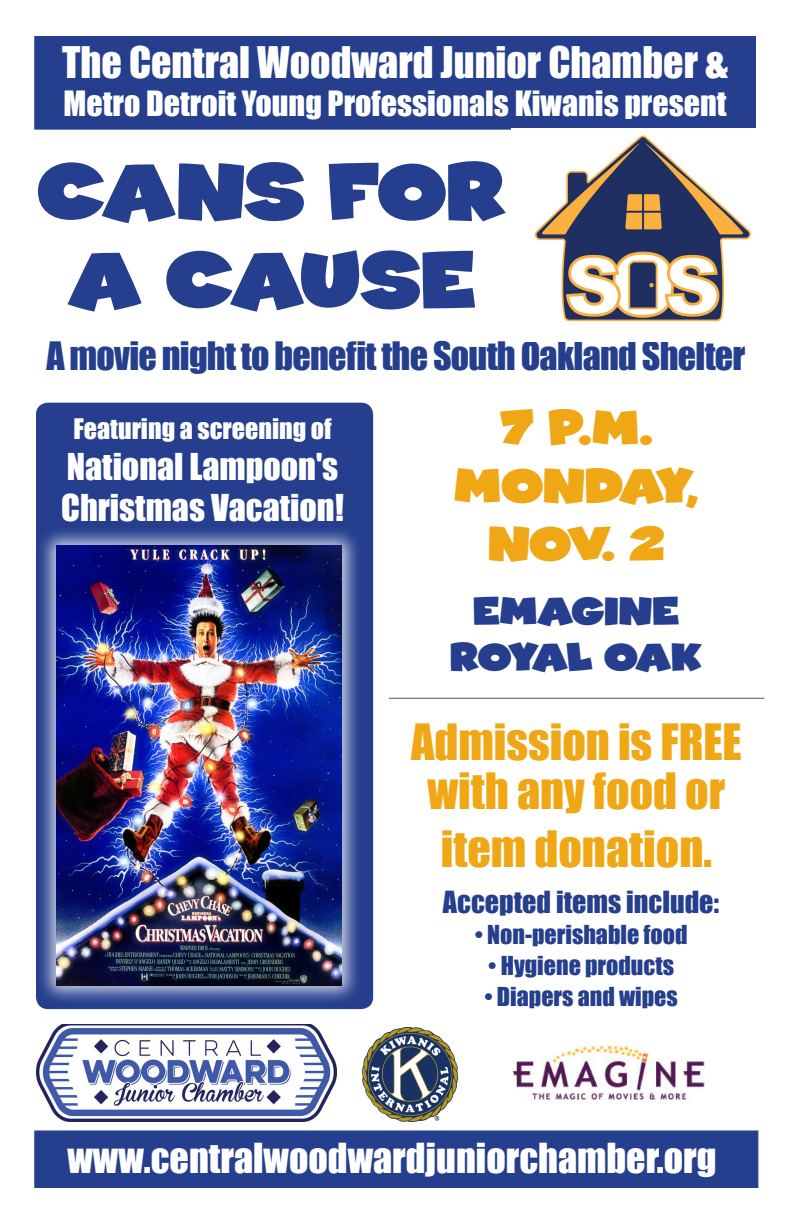
<style>
.page{position:relative;width:792px;height:1224px;background:#fff}
.page>*{position:absolute;margin:0;border:0;box-sizing:border-box;transform-origin:0 0}
.t1{font:900 82px "Coop";letter-spacing:-.025em;color:#253f8e}
.t2{font:900 50px "Coop";letter-spacing:-.03em;color:#efa715}
.t3{font:46px/49.2px "Impact";color:#efa715;text-align:center}
.t4{font:40px "Impact";color:#fff}
.t5{font:900 40px/46px "Coop";letter-spacing:-.035em;color:#253f8e;text-align:center}
.t6{font:38px "Impact";color:#fff}
.t7{font:36px "Impact";letter-spacing:-.02em;color:#253f8e}
.t8{font:34px/40.8px "Impact";color:#fff}
.t9{font:32px "Impact";color:#fff}
.t10{font:28px "Impact";color:#253f8e}
.t11{font:26px "Impact";color:#fff}
.t12{font:24px "Impact";color:#253f8e}
</style>
<div class="page">
<div style="left:36px;top:403px;width:337px;height:606px;background:#253f8e;border-radius:12px"></div>
<div style="left:34px;top:36px;width:722px;height:94px;background:#253f8e;border:1px solid #253f8e"></div>
<div style="left:36px;top:526px;width:326px;height:479px;background:#fff;opacity:.75"></div>
<img style="left:56px;top:546px;width:286px;height:439px">
<img style="left:363px;top:1027px;width:94px;height:94px">
<img style="left:36px;top:1025px;width:300px;height:97px">
<img style="left:512px;top:1045px;width:193px;height:56px">
<div style="left:34px;top:1130px;width:724px;height:58px;background:#253f8e;border:1px solid #253f8e"></div>
<img style="left:512px;top:129px;width:244px;height:193px">
<hr style="left:389px;top:698px;width:375px;height:1px;background:#57585a">
<p class="t4" style="left:62px;top:31px;width:667px">The Central Woodward Junior Chamber &amp;</p>
<p class="t9" style="left:64px;top:79px;width:665px">Metro Detroit Young Professionals Kiwanis present</p>
<p class="t1" style="left:37px;top:135px;width:471px">CANS FOR</p>
<p class="t1" style="left:67px;top:224px;width:411px">A CAUSE</p>
<p class="t7" style="left:46px;top:328px;width:701px">A movie night to benefit the South Oakland Shelter</p>
<p class="t11" style="left:73px;top:409px;width:260px">Featuring a screening of</p>
<p class="t8" style="left:61px;top:445px;width:284px">National Lampoon's<br>Christmas Vacation!</p>
<p class="t2" style="left:500px;top:393px;width:155px">7 P.M.</p>
<p class="t2" style="left:454px;top:451px;width:246px">MONDAY,</p>
<p class="t2" style="left:488px;top:509px;width:178px">NOV. 2</p>
<p class="t5" style="left:450px;top:585px;width:254px">EMAGINE<br>ROYAL OAK</p>
<p class="t3" style="left:411px;top:716px;width:332px">Admission is FREE with any food or</p>
<p class="t3" style="left:441px;top:823px;width:273px">item donation.</p>
<p class="t10" style="left:443px;top:881px;width:278px">Accepted items include:</p>
<p class="t12" style="left:475px;top:916px;width:214px">• Non-perishable food</p>
<p class="t12" style="left:488px;top:947px;width:187px">• Hygiene products</p>
<p class="t12" style="left:484px;top:978px;width:195px">• Diapers and wipes</p>
<p class="t6" style="left:68px;top:1128px;width:650px">www.centralwoodwardjuniorchamber.org</p>
</div>
